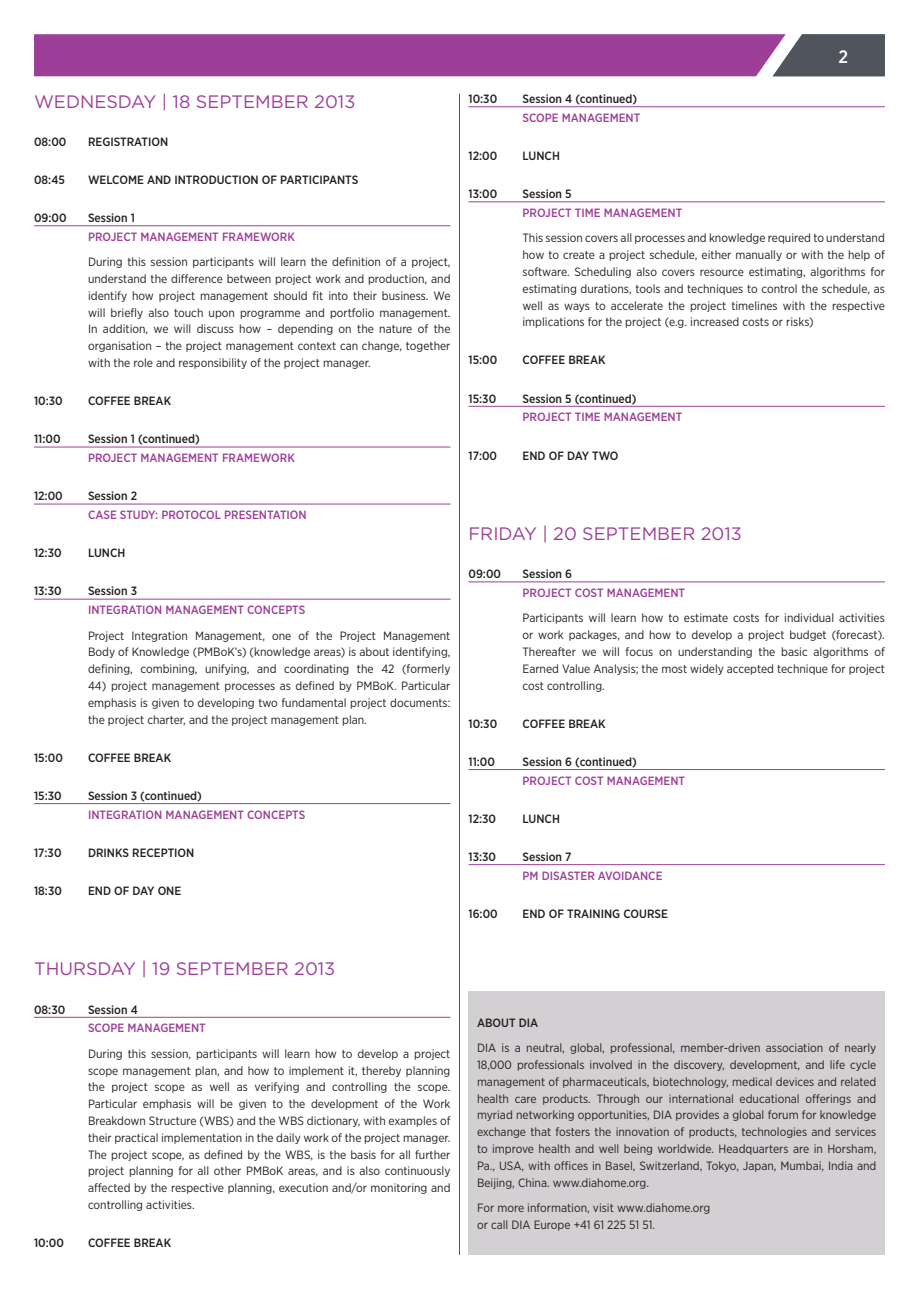
<style>
.page{position:relative;width:919px;height:1289px;background:#fff}
.page>*{position:absolute;margin:0;border:0;box-sizing:border-box;transform-origin:0 0}
.Programm_Day{font:18px "Gotham";color:#9d3f98}
.Page{font:500 18px "Gotham Narrow";color:#fff}
.Programm_text_justif{font:12px/16.8px "Gotham Narrow";color:#231f20;text-align:justify}
.Programm_text{font:12px/16.8px "Gotham Narrow";color:#231f20;text-align:justify}
.Programm_session_tit{font:500 12px "Gotham Narrow";color:#9d3f98}
.Programm_break{font:500 12px "Gotham Narrow";color:#231f20}
.Session_w_Line{font:500 12px "Gotham Narrow";color:#231f20}
.Programm_text-2{font:500 12px "Gotham Narrow";color:#231f20}
</style>
<div class="page">
<svg style="left:34px;top:34px;width:850px;height:42px;background:#964593"></svg>
<hr style="left:459px;top:94px;width:1px;height:1160px;background:#4f545d">
<hr style="left:34px;top:225px;width:416px;height:1px;background:#9d3f98">
<hr style="left:34px;top:446px;width:416px;height:1px;background:#9d3f98">
<hr style="left:34px;top:503px;width:416px;height:1px;background:#9d3f98">
<hr style="left:34px;top:598px;width:416px;height:1px;background:#9d3f98">
<hr style="left:34px;top:803px;width:416px;height:1px;background:#9d3f98">
<hr style="left:34px;top:1016px;width:416px;height:1px;background:#9d3f98">
<hr style="left:468px;top:106px;width:416px;height:1px;background:#9d3f98">
<hr style="left:468px;top:201px;width:416px;height:1px;background:#9d3f98">
<hr style="left:468px;top:406px;width:416px;height:1px;background:#9d3f98">
<hr style="left:468px;top:581px;width:416px;height:1px;background:#9d3f98">
<hr style="left:468px;top:769px;width:416px;height:1px;background:#9d3f98">
<hr style="left:468px;top:864px;width:416px;height:1px;background:#9d3f98">
<div style="left:468px;top:991px;width:416px;height:263px;background:#d2d0d2"></div>
<p class="Programm_Day" style="left:34px;top:90px;width:323px">WEDNESDAY | 18 SEPTEMBER 2013</p>
<p class="Programm_break" style="left:34px;top:134px;width:34px">08:00</p>
<p class="Programm_break" style="left:88px;top:134px;width:82px">REGISTRATION</p>
<p class="Programm_break" style="left:34px;top:172px;width:32px">08:45</p>
<p class="Programm_break" style="left:88px;top:172px;width:272px">WELCOME AND INTRODUCTION OF PARTICIPANTS</p>
<p class="Session_w_Line" style="left:34px;top:210px;width:34px">09:00</p>
<p class="Session_w_Line" style="left:88px;top:210px;width:48px">Session 1</p>
<p class="Programm_session_tit" style="left:88px;top:229px;width:208px">PROJECT MANAGEMENT FRAMEWORK</p>
<p class="Programm_text_justif" style="left:88px;top:253px;width:364px">During this session participants will learn the definition of a project, understand the difference between project work and production, and identify how project management should fit into their business. We will briefly also touch upon programme and portfolio management.<br>In addition, we will discuss how – depending on the nature of the organisation – the project management context can change, together with the role and responsibility of the project manager.</p>
<p class="Programm_break" style="left:34px;top:393px;width:30px">10:30</p>
<p class="Programm_break" style="left:88px;top:393px;width:85px">COFFEE BREAK</p>
<p class="Session_w_Line" style="left:34px;top:431px;width:28px">11:00</p>
<p class="Session_w_Line" style="left:88px;top:431px;width:113px">Session 1 (continued)</p>
<p class="Programm_session_tit" style="left:88px;top:450px;width:208px">PROJECT MANAGEMENT FRAMEWORK</p>
<p class="Session_w_Line" style="left:34px;top:488px;width:30px">12:00</p>
<p class="Session_w_Line" style="left:88px;top:488px;width:51px">Session 2</p>
<p class="Programm_session_tit" style="left:88px;top:507px;width:220px">CASE STUDY: PROTOCOL PRESENTATION</p>
<p class="Programm_break" style="left:34px;top:545px;width:29px">12:30</p>
<p class="Programm_break" style="left:88px;top:545px;width:39px">LUNCH</p>
<p class="Session_w_Line" style="left:34px;top:583px;width:29px">13:30</p>
<p class="Session_w_Line" style="left:88px;top:583px;width:51px">Session 3</p>
<p class="Programm_session_tit" style="left:88px;top:602px;width:219px">INTEGRATION MANAGEMENT CONCEPTS</p>
<p class="Programm_text_justif" style="left:88px;top:626px;width:364px">Project Integration Management, one of the Project Management Body of Knowledge (PMBoK’s) (knowledge areas) is about identifying, defining, combining, unifying, and coordinating the 42 (formerly</p>
<p class="Programm_text_justif" style="left:88px;top:677px;width:364px">44) project management processes as defined by PMBoK. Particular emphasis is given to developing two fundamental project documents: the project charter, and the project management plan.</p>
<p class="Programm_break" style="left:34px;top:750px;width:30px">15:00</p>
<p class="Programm_break" style="left:88px;top:750px;width:85px">COFFEE BREAK</p>
<p class="Session_w_Line" style="left:34px;top:788px;width:29px">15:30</p>
<p class="Session_w_Line" style="left:88px;top:788px;width:115px">Session 3 (continued)</p>
<p class="Programm_session_tit" style="left:88px;top:807px;width:219px">INTEGRATION MANAGEMENT CONCEPTS</p>
<p class="Programm_break" style="left:34px;top:845px;width:29px">17:30</p>
<p class="Programm_break" style="left:88px;top:845px;width:108px">DRINKS RECEPTION</p>
<p class="Programm_break" style="left:34px;top:883px;width:29px">18:30</p>
<p class="Programm_break" style="left:88px;top:883px;width:95px">END OF DAY ONE</p>
<p class="Programm_Day" style="left:34px;top:957px;width:303px">THURSDAY | 19 SEPTEMBER 2013</p>
<p class="Session_w_Line" style="left:34px;top:1001px;width:33px">08:30</p>
<p class="Session_w_Line" style="left:88px;top:1001px;width:51px">Session 4</p>
<p class="Programm_session_tit" style="left:88px;top:1020px;width:119px">SCOPE MANAGEMENT</p>
<p class="Programm_text_justif" style="left:88px;top:1044px;width:364px">During this session, participants will learn how to develop a project scope management plan, and how to implement it, thereby planning the project scope as well as verifying and controlling the scope.<br>Particular emphasis will be given to the development of the Work Breakdown Structure (WBS) and the WBS dictionary, with examples of their practical implementation in the daily work of the project manager.<br>The project scope, as defined by the WBS, is the basis for all further project planning for all other PMBoK areas, and is also continuously affected by the respective planning, execution and/or monitoring and controlling activities.</p>
<p class="Programm_break" style="left:34px;top:1235px;width:31px">10:00</p>
<p class="Programm_break" style="left:88px;top:1235px;width:85px">COFFEE BREAK</p>
<p class="Page" style="left:838px;top:45px;width:11px">2</p>
<p class="Session_w_Line" style="left:468px;top:91px;width:30px">10:30</p>
<p class="Session_w_Line" style="left:522px;top:91px;width:116px">Session 4 (continued)</p>
<p class="Programm_session_tit" style="left:522px;top:110px;width:119px">SCOPE MANAGEMENT</p>
<p class="Programm_break" style="left:468px;top:148px;width:30px">12:00</p>
<p class="Programm_break" style="left:522px;top:148px;width:39px">LUNCH</p>
<p class="Session_w_Line" style="left:468px;top:186px;width:30px">13:00</p>
<p class="Session_w_Line" style="left:522px;top:186px;width:51px">Session 5</p>
<p class="Programm_session_tit" style="left:522px;top:205px;width:161px">PROJECT TIME MANAGEMENT</p>
<p class="Programm_text_justif" style="left:522px;top:229px;width:364px">This session covers all processes and knowledge required to understand how to create a project schedule, either manually or with the help of software. Scheduling also covers resource estimating, algorithms for estimating durations, tools and techniques to control the schedule, as well as ways to accelerate the project timelines with the respective implications for the project (e.g. increased costs or risks)</p>
<p class="Programm_break" style="left:468px;top:352px;width:30px">15:00</p>
<p class="Programm_break" style="left:522px;top:352px;width:85px">COFFEE BREAK</p>
<p class="Session_w_Line" style="left:468px;top:390px;width:29px">15:30</p>
<p class="Session_w_Line" style="left:522px;top:390px;width:115px">Session 5 (continued)</p>
<p class="Programm_session_tit" style="left:522px;top:409px;width:161px">PROJECT TIME MANAGEMENT</p>
<p class="Programm_break" style="left:468px;top:447px;width:30px">17:00</p>
<p class="Programm_break" style="left:522px;top:447px;width:97px">END OF DAY TWO</p>
<p class="Programm_Day" style="left:468px;top:522px;width:275px">FRIDAY | 20 SEPTEMBER 2013</p>
<p class="Session_w_Line" style="left:468px;top:566px;width:34px">09:00</p>
<p class="Session_w_Line" style="left:522px;top:566px;width:51px">Session 6</p>
<p class="Programm_session_tit" style="left:522px;top:585px;width:164px">PROJECT COST MANAGEMENT</p>
<p class="Programm_text_justif" style="left:522px;top:609px;width:364px">Participants will learn how to estimate costs for individual activities or work packages, and how to develop a project budget (forecast).<br>Thereafter we will focus on understanding the basic algorithms of Earned Value Analysis; the most widely accepted technique for project cost controlling.</p>
<p class="Programm_break" style="left:468px;top:716px;width:30px">10:30</p>
<p class="Programm_break" style="left:522px;top:716px;width:85px">COFFEE BREAK</p>
<p class="Session_w_Line" style="left:468px;top:754px;width:28px">11:00</p>
<p class="Session_w_Line" style="left:522px;top:754px;width:116px">Session 6 (continued)</p>
<p class="Programm_session_tit" style="left:522px;top:772px;width:164px">PROJECT COST MANAGEMENT</p>
<p class="Programm_break" style="left:468px;top:811px;width:29px">12:30</p>
<p class="Programm_break" style="left:522px;top:811px;width:39px">LUNCH</p>
<p class="Session_w_Line" style="left:468px;top:849px;width:29px">13:30</p>
<p class="Session_w_Line" style="left:522px;top:849px;width:51px">Session 7</p>
<p class="Programm_session_tit" style="left:522px;top:868px;width:141px">PM DISASTER AVOIDANCE</p>
<p class="Programm_break" style="left:468px;top:906px;width:31px">16:00</p>
<p class="Programm_break" style="left:522px;top:906px;width:147px">END OF TRAINING COURSE</p>
<p class="Programm_text-2" style="left:477px;top:1015px;width:63px">ABOUT DIA</p>
<p class="Programm_text" style="left:477px;top:1039px;width:401px">DIA is a neutral, global, professional, member-driven association of nearly 18,000 professionals involved in the discovery, development, and life cycle management of pharmaceuticals, biotechnology, medical devices and related health care products. Through our international educational offerings and myriad networking opportunities, DIA provides a global forum for knowledge exchange that fosters the innovation of products, technologies and services to improve health and well being worldwide. Headquarters are in Horsham, Pa., USA, with offices in Basel, Switzerland, Tokyo, Japan, Mumbai, India and Beijing, China. www.diahome.org.</p>
<p class="Programm_text" style="left:477px;top:1199px;width:235px">For more information, visit www.diahome.org or call DIA Europe +41 61 225 51 51.</p>
</div>
